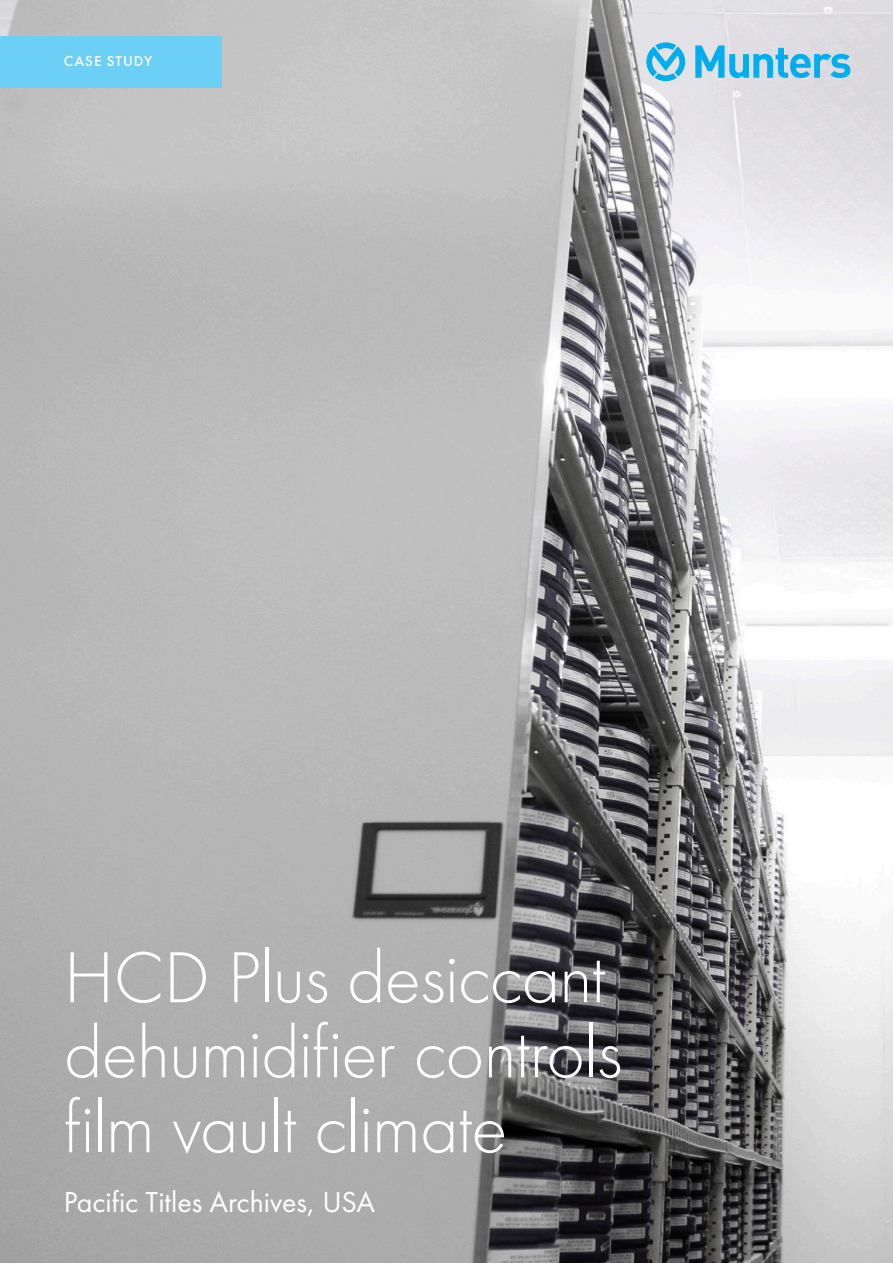
<style>
.page{position:relative;width:893px;height:1263px;background:#fff}
.page>*{position:absolute;margin:0;border:0;box-sizing:border-box;transform-origin:0 0}
.t1{font:75px/75px "Futura PT Light";letter-spacing:-.015em;color:#fff}
.t2{font:30px "Futura PT";color:#fff}
.t3{font:15px "Futura PT Medium";letter-spacing:.07em;color:#fff}
</style>
<div class="page">
<img style="left:0;top:0;width:893px;height:1263px">
<div style="left:0;top:36px;width:221px;height:51px;background:#6bcff6"></div>
<svg style="left:695px;top:45px;width:155px;height:33px;background:#7cc8e7"></svg>
<svg style="left:646px;top:42px;width:39px;height:39px;background:#73c8ea"></svg>
<p class="t3" style="left:64px;top:52px;width:90px">CASE STUDY</p>
<p class="t1" style="left:64px;top:940px;width:560px">HCD Plus desiccant dehumidifier controls film vault climate</p>
<p class="t2" style="left:64px;top:1184px;width:313px">Pacific Titles Archives, USA</p>
</div>
